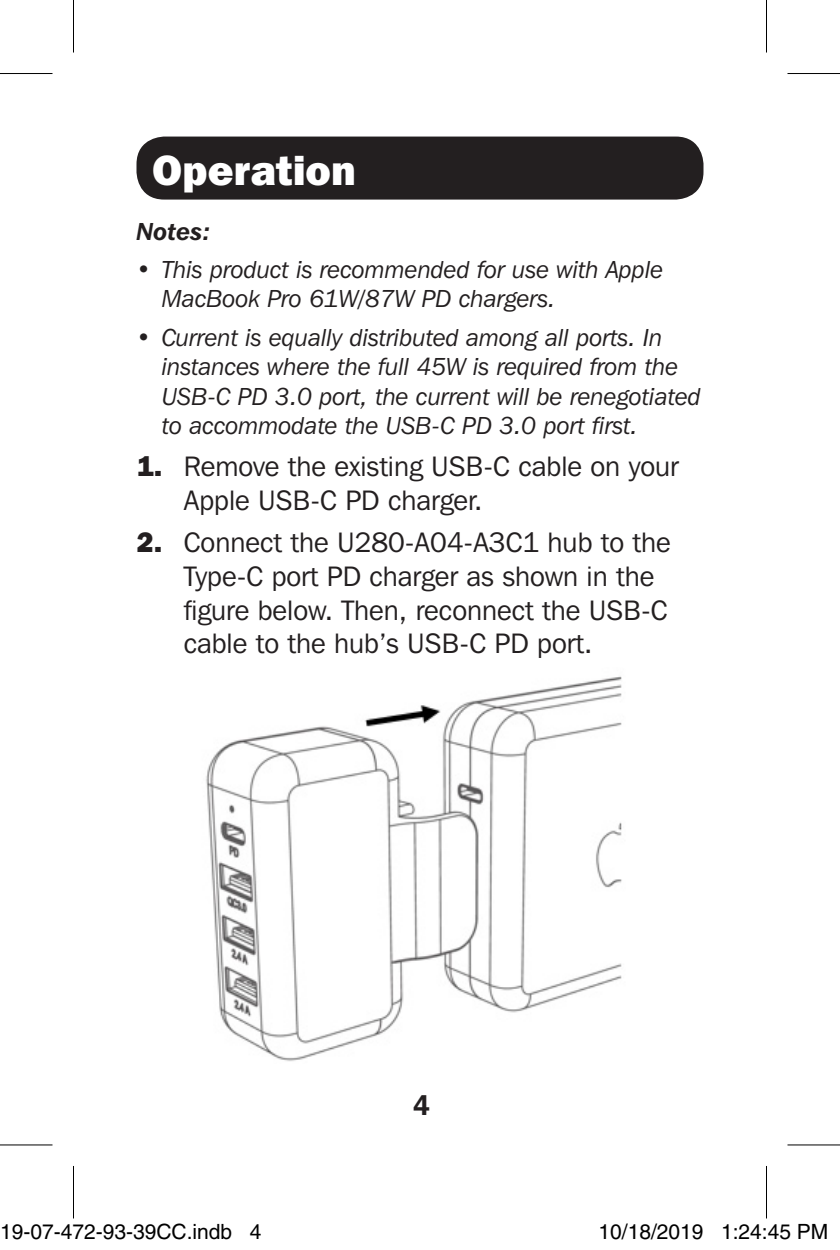
<style>
.page{position:relative;width:840px;height:1250px;background:#fff}
.page>*{position:absolute;margin:0;border:0;box-sizing:border-box;transform-origin:0 0}
.t1{font:800 42px "Franklin Gothic IT Cby BT";color:#fff}
.t2{font:28px/33.6px "Franklin Gothic IT Cby BT";color:#231f20}
.t3{font:600 28px "Franklin Gothic IT Cby BT";color:#231f20}
.t4{font:italic 24.5px/29.4px "Franklin Gothic IT Cby BT";color:#231f20}
.t5{font:italic 600 24.5px "Franklin Gothic IT Cby BT";color:#231f20}
.t6{font:21px "Helvetica";color:#000}
.s1{font-weight:800}
</style>
<div class="page">
<div style="left:136px;top:136px;width:568px;height:64px;background:#231f20;border-radius:28px"></div>
<img style="left:206px;top:676px;width:416px;height:385px">
<svg style="left:0;top:1145px;width:52px;height:1px"></svg>
<svg style="left:788px;top:1145px;width:52px;height:1px"></svg>
<hr style="left:0;top:73px;width:52px;height:1px;background:#000">
<hr style="left:788px;top:73px;width:52px;height:1px;background:#000">
<hr style="left:0;top:1144px;width:52px;height:1px;background:#000">
<hr style="left:788px;top:1144px;width:52px;height:1px;background:#000">
<hr style="left:73px;top:0;width:1px;height:52px;background:#000">
<hr style="left:73px;top:1166px;width:1px;height:52px;background:#000">
<hr style="left:766px;top:0;width:1px;height:52px;background:#000">
<hr style="left:766px;top:1166px;width:1px;height:52px;background:#000">
<div style="left:32px;top:1225px;width:8px;height:13px;border:1px solid #fff;border-radius:50%"></div>
<div style="left:30px;top:1224px;width:12px;height:16px;border:1px solid #fff;border-radius:50%"></div>
<div style="left:612px;top:1225px;width:8px;height:13px;border:1px solid #fff;border-radius:50%"></div>
<div style="left:610px;top:1224px;width:12px;height:16px;border:1px solid #fff;border-radius:50%"></div>
<svg style="left:620px;top:1227px;width:2px;height:10px"></svg>
<div style="left:671px;top:1225px;width:7px;height:13px;border:1px solid #fff;border-radius:50%"></div>
<div style="left:669px;top:1224px;width:11px;height:16px;border:1px solid #fff;border-radius:50%"></div>
<p class="t1" style="left:152px;top:143px;width:205px">Operation</p>
<p class="t5" style="left:136px;top:216px;width:75px">Notes:</p>
<p class="t4" style="left:162px;top:254px;width:503px;text-indent:-25px">• This product is recommended for use with Apple<br>MacBook Pro 61W/87W PD chargers.</p>
<p class="t4" style="left:162px;top:322px;width:541px;text-indent:-25px">• Current is equally distributed among all ports. In instances where the full 45W is required from the USB-C PD 3.0 port, the current will be renegotiated to accommodate the USB-C PD 3.0 port first.</p>
<p class="t2" style="left:184px;top:449px;width:497px;text-indent:-47px"><span class="s1">1.</span> Remove the existing USB-C cable on your<br>Apple USB-C PD charger.</p>
<p class="t2" style="left:184px;top:525px;width:489px;text-indent:-47px"><span class="s1">2.</span> Connect the U280-A04-A3C1 hub to the Type-C port PD charger as shown in the figure below. Then, reconnect the USB-C cable to the hub’s USB-C PD port.</p>
<p class="t3" style="left:413px;top:1087px;width:19px">4</p>
<p class="t6" style="left:0;top:1219px;width:263px">19-07-472-93-39CC.indb 4</p>
<p class="t6" style="left:598px;top:1219px;width:231px">10/18/2019 1:24:45 PM</p>
</div>
